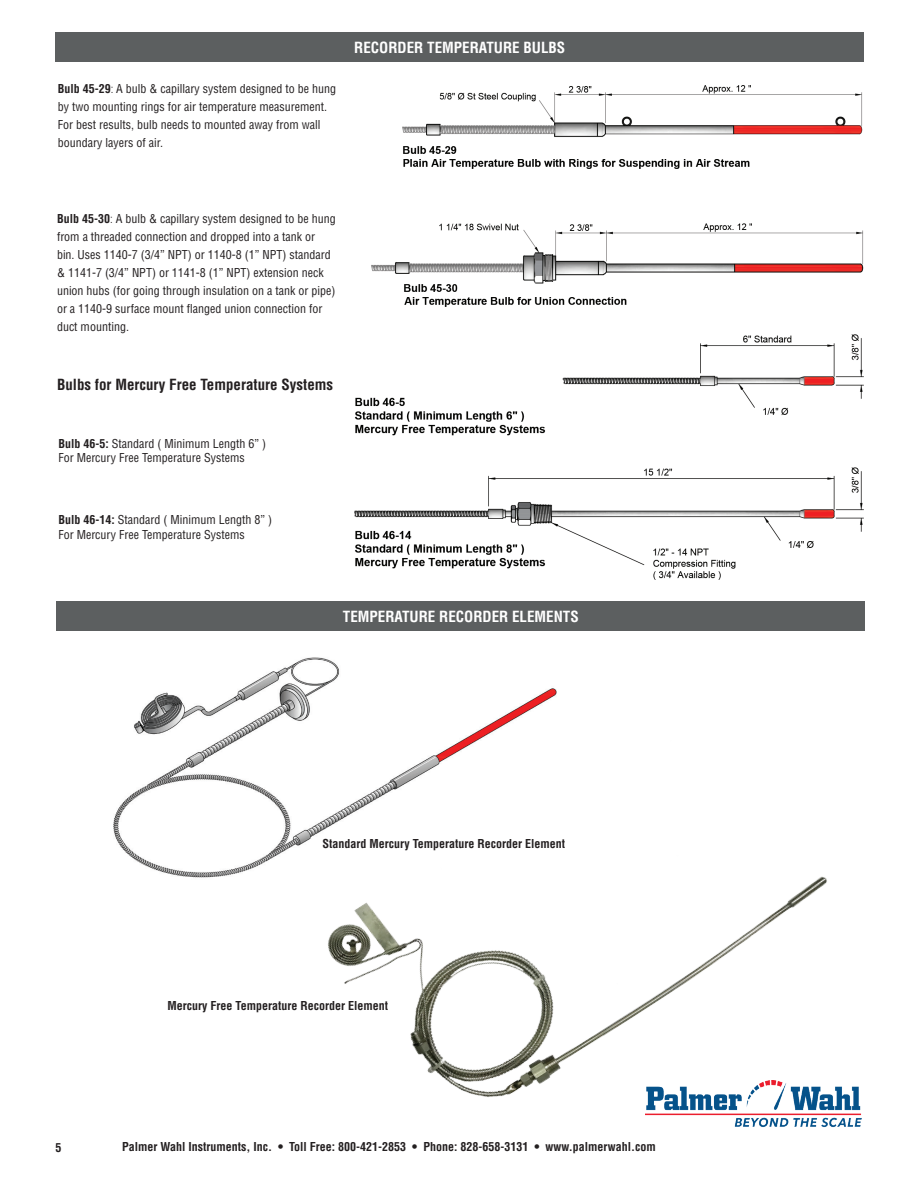
<style>
.page{position:relative;width:918px;height:1188px;background:#fff}
.page>*{position:absolute;margin:0;border:0;box-sizing:border-box;transform-origin:0 0}
.t1{font:700 condensed 15px "Helvetica";color:#fff}
.t2{font:700 condensed 15px "Helvetica";color:#231f20}
.t3{font:condensed 12px/18px "Helvetica";color:#231f20}
.t4{font:700 condensed 12px "Helvetica";color:#231f20}
.s1{font-weight:700}
.s2{font-weight:300}
</style>
<div class="page">
<img style="left:847px;top:1086px;width:15px;height:41px">
<div style="left:56px;top:32px;width:808px;height:29px;background:#5c5f60"></div>
<img style="left:402px;top:85px;width:461px;height:84px">
<img style="left:371px;top:223px;width:493px;height:84px">
<img style="left:354px;top:335px;width:510px;height:245px">
<img style="left:93px;top:630px;width:473px;height:248px">
<img style="left:301px;top:669px;width:546px;height:458px">
<div style="left:323px;top:839px;width:268px;height:26px;background:#fff"></div>
<div style="left:57px;top:601px;width:808px;height:29px;background:#5c5f60"></div>
<p class="t3" style="left:58px;top:79px;width:280px"><span class="s1">Bulb 45-29</span><span class="s2">:</span> A bulb &amp; capillary system designed to be hung by two mounting rings for air temperature measurement.<br>For best results, bulb needs to mounted away from wall boundary layers of air.</p>
<p class="t1" style="left:354px;top:39px;width:212px">RECORDER TEMPERATURE BULBS</p>
<p class="t3" style="left:57px;top:210px;width:280px"><span class="s1">Bulb 45-30</span><span class="s2">:</span> A bulb &amp; capillary system designed to be hung from a threaded connection and dropped into a tank or bin. Uses 1140-7 (3/4” NPT) or 1140-8 (1” NPT) standard &amp; 1141-7 (3/4” NPT) or 1141-8 (1” NPT) extension neck union hubs (for going through insulation on a tank or pipe) or a 1140-9 surface mount flanged union connection for duct mounting.</p>
<p class="t2" style="left:57px;top:376px;width:278px">Bulbs for Mercury Free Temperature Systems</p>
<p class="t3" style="left:58px;top:436px;width:209px;line-height:14.4px"><span class="s1">Bulb 46-5:</span> Standard ( Minimum Length 6” )<br>For Mercury Free Temperature Systems</p>
<p class="t3" style="left:58px;top:512px;width:215px;line-height:14.4px"><span class="s1">Bulb 46-14:</span> Standard ( Minimum Length 8” )<br>For Mercury Free Temperature Systems</p>
<p class="t1" style="left:343px;top:608px;width:237px">TEMPERATURE RECORDER ELEMENTS</p>
<p class="t4" style="left:323px;top:836px;width:244px">Standard Mercury Temperature Recorder Element</p>
<p class="t4" style="left:167px;top:999px;width:222px">Mercury Free Temperature Recorder Element</p>
<p class="t4" style="left:56px;top:1140px;width:7px">5</p>
<p class="t4" style="left:122px;top:1139px;width:535px">Palmer Wahl Instruments, Inc. • Toll Free: 800-421-2853 • Phone: 828-658-3131 • www.palmerwahl.com</p>
</div>
